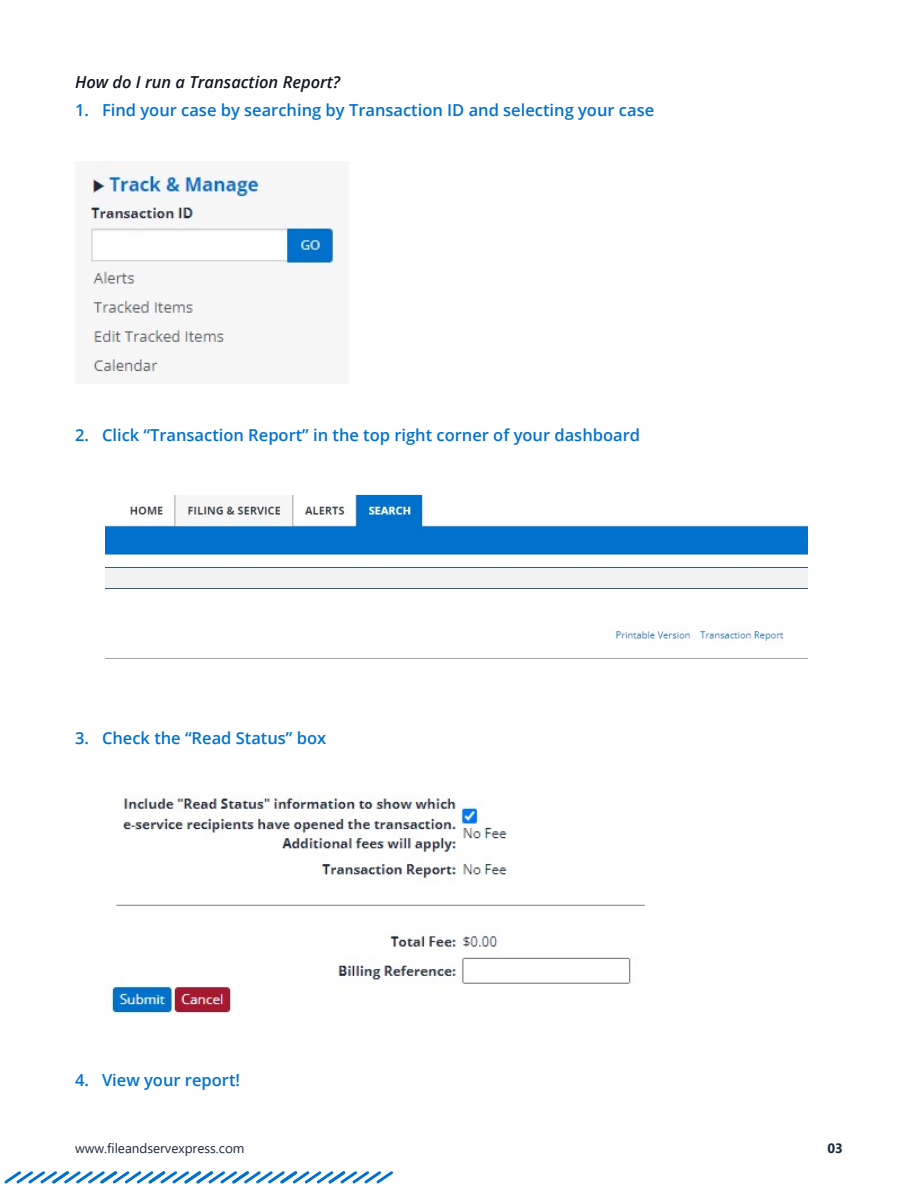
<style>
.page{position:relative;width:918px;height:1188px;background:#fff}
.page>*{position:absolute;margin:0;border:0;box-sizing:border-box;transform-origin:0 0}
.t1{font:600 16.5px "Open Sans";color:#0072ce}
.Body_text_1_-_left_j{font:italic 600 16.5px "Open Sans";color:#101820}
.t2{font:13.5px "Segoe UI";color:#1d2a39}
.t3{font:700 13.5px "Segoe UI";color:#1d2a39}
</style>
<div class="page">
<svg style="left:4px;top:1171px;width:389px;height:13px"></svg>
<img style="left:84px;top:161px;width:253px;height:222px">
<img style="left:105px;top:493px;width:702px;height:166px">
<img style="left:111px;top:794px;width:534px;height:221px">
<p class="Body_text_1_-_left_j" style="left:75px;top:70px;width:267px">How do I run a Transaction Report?</p>
<p class="t1" style="left:75px;top:99px;width:581px">1. Find your case by searching by Transaction ID and selecting your case</p>
<p class="t1" style="left:75px;top:424px;width:567px">2. Click “Transaction Report” in the top right corner of your dashboard</p>
<p class="t1" style="left:75px;top:727px;width:253px">3. Check the “Read Status” box</p>
<p class="t1" style="left:75px;top:1069px;width:167px">4. View your report!</p>
<p class="t2" style="left:75px;top:1135px;width:171px">www.fileandservexpress.com</p>
<p class="t3" style="left:827px;top:1135px;width:17px">03</p>
</div>
